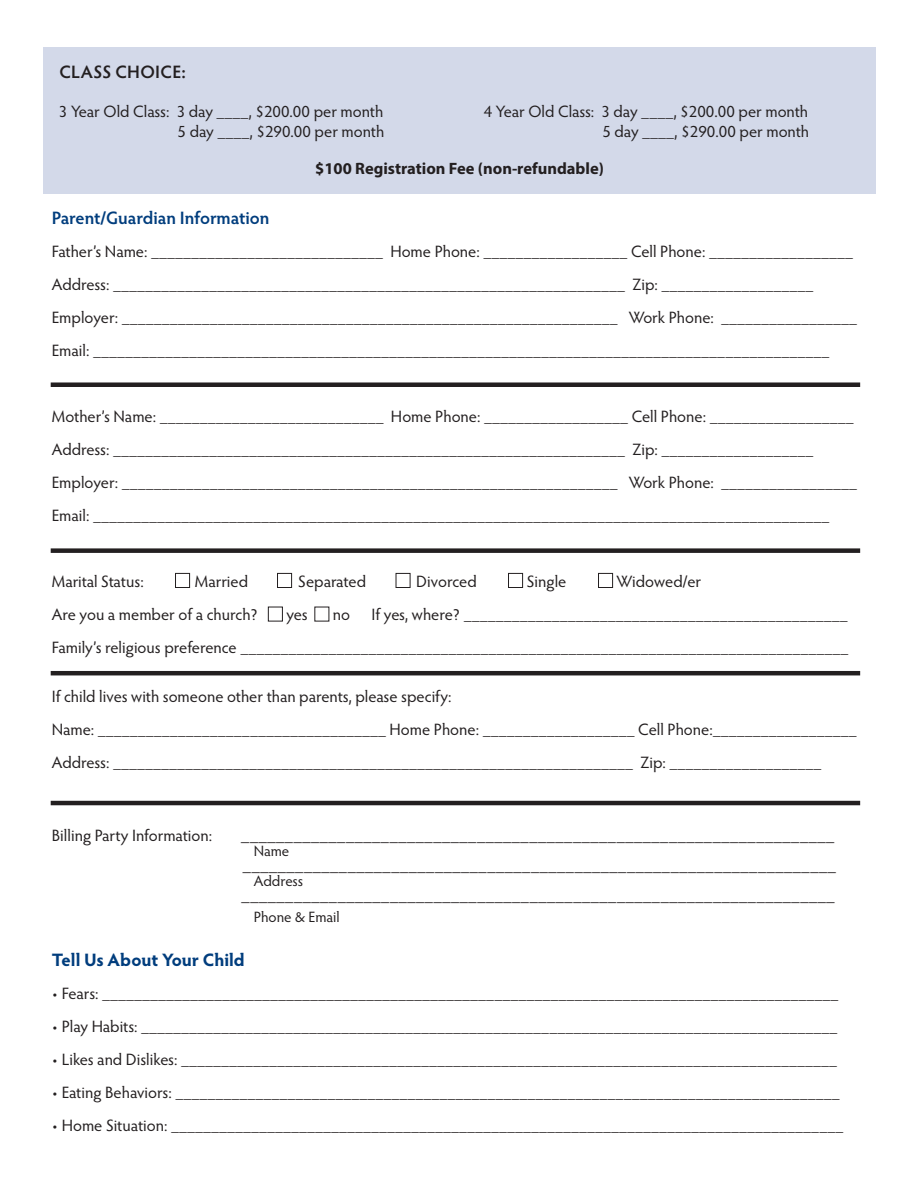
<style>
.page{position:relative;width:918px;height:1188px;background:#fff}
.page>*{position:absolute;margin:0;border:0;box-sizing:border-box;transform-origin:0 0}
.t1{font:18px "Hypatia Sans Pro";color:#231f20}
.t2{font:600 18px "Hypatia Sans Pro";letter-spacing:-.005em;color:#013d7d}
.t3{font:700 18px "Hypatia Sans Pro";color:#013d7d}
.t4{font:600 18px "Hypatia Sans Pro";letter-spacing:.02em;color:#231f20}
.t5{font:16.5px "Hypatia Sans Pro";color:#231f20}
.t6{font:700 16.5px "Myriad Pro";color:#231f20}
.t7{font:15px "Hypatia Sans Pro";color:#231f20}
</style>
<div class="page">
<div style="left:43px;top:48px;width:833px;height:146px;background:#d3d9e9"></div>
<div style="left:51px;top:382px;width:809px;height:5px;background:#231f20"></div>
<div style="left:51px;top:548px;width:809px;height:5px;background:#231f20"></div>
<hr style="left:51px;top:671px;width:809px;height:4px;background:#231f20">
<hr style="left:51px;top:801px;width:809px;height:4px;background:#231f20">
<div style="left:175px;top:573px;width:15px;height:15px;border:1px solid #231f20"></div>
<div style="left:277px;top:573px;width:15px;height:15px;border:1px solid #231f20"></div>
<div style="left:396px;top:573px;width:14px;height:15px;border:1px solid #231f20"></div>
<div style="left:508px;top:573px;width:15px;height:15px;border:1px solid #231f20"></div>
<div style="left:598px;top:573px;width:15px;height:15px;border:1px solid #231f20"></div>
<div style="left:268px;top:607px;width:15px;height:14px;border:1px solid #231f20"></div>
<p class="t4" style="left:59px;top:59px;width:128px">CLASS CHOICE:</p>
<p class="t5" style="left:59px;top:101px;width:326px">3 Year Old Class: 3 day ____, $200.00 per month</p>
<p class="t5" style="left:484px;top:101px;width:326px">4 Year Old Class: 3 day ____, $200.00 per month</p>
<p class="t5" style="left:178px;top:121px;width:208px">5 day ____, $290.00 per month</p>
<p class="t5" style="left:603px;top:121px;width:208px">5 day ____, $290.00 per month</p>
<p class="t6" style="left:315px;top:158px;width:290px">$100 Registration Fee (non-refundable)</p>
<p class="t2" style="left:52px;top:205px;width:219px">Parent/Guardian Information</p>
<p class="t5" style="left:52px;top:240px;width:803px">Father’s Name: _____________________________ Home Phone: __________________ Cell Phone: __________________</p>
<p class="t5" style="left:52px;top:273px;width:763px">Address: ________________________________________________________________ Zip: ___________________</p>
<p class="t5" style="left:52px;top:306px;width:807px">Employer: ______________________________________________________________ Work Phone: _________________</p>
<p class="t5" style="left:52px;top:339px;width:779px">Email: ____________________________________________________________________________________________</p>
<p class="t5" style="left:52px;top:405px;width:803px">Mother’s Name: ____________________________ Home Phone: __________________ Cell Phone: __________________</p>
<p class="t5" style="left:52px;top:438px;width:763px">Address: ________________________________________________________________ Zip: ___________________</p>
<p class="t5" style="left:52px;top:471px;width:807px">Employer: ______________________________________________________________ Work Phone: _________________</p>
<p class="t5" style="left:52px;top:504px;width:779px">Email: ____________________________________________________________________________________________</p>
<p class="t5" style="left:52px;top:570px;width:94px">Marital Status:</p>
<p class="t5" style="left:195px;top:570px;width:55px">Married</p>
<p class="t5" style="left:298px;top:570px;width:69px">Separated</p>
<p class="t5" style="left:416px;top:570px;width:62px">Divorced</p>
<p class="t5" style="left:527px;top:570px;width:41px">Single</p>
<p class="t5" style="left:617px;top:570px;width:86px">Widowed/er</p>
<p class="t5" style="left:52px;top:603px;width:208px">Are you a member of a church?</p>
<p class="t5" style="left:286px;top:603px;width:23px">yes</p>
<p class="t5" style="left:333px;top:603px;width:19px">no</p>
<p class="t5" style="left:372px;top:603px;width:478px">If yes, where? ________________________________________________</p>
<p class="t5" style="left:52px;top:636px;width:798px">Family’s religious preference ____________________________________________________________________________</p>
<p class="t5" style="left:52px;top:685px;width:401px">If child lives with someone other than parents, please specify:</p>
<p class="t5" style="left:52px;top:718px;width:807px">Name: ____________________________________ Home Phone: ___________________ Cell Phone:__________________</p>
<p class="t5" style="left:52px;top:751px;width:771px">Address: _________________________________________________________________ Zip: ___________________</p>
<p class="t5" style="left:52px;top:824px;width:162px">Billing Party Information:</p>
<p class="t1" style="left:241px;top:823px;width:595px">____________________________________________________________________</p>
<p class="t7" style="left:254px;top:841px;width:37px">Name</p>
<p class="t1" style="left:243px;top:853px;width:595px">____________________________________________________________________</p>
<p class="t7" style="left:254px;top:871px;width:51px">Address</p>
<p class="t1" style="left:241px;top:883px;width:595px">____________________________________________________________________</p>
<p class="t7" style="left:254px;top:907px;width:88px">Phone &amp; Email</p>
<p class="t3" style="left:52px;top:947px;width:195px">Tell Us About Your Child</p>
<p class="t5" style="left:52px;top:982px;width:788px">• Fears: ____________________________________________________________________________________________</p>
<p class="t5" style="left:52px;top:1015px;width:787px">• Play Habits: _______________________________________________________________________________________</p>
<p class="t5" style="left:52px;top:1048px;width:787px">• Likes and Dislikes: __________________________________________________________________________________</p>
<p class="t5" style="left:52px;top:1081px;width:789px">• Eating Behaviors: ___________________________________________________________________________________</p>
<p class="t5" style="left:52px;top:1114px;width:793px">• Home Situation: ____________________________________________________________________________________</p>
</div>
